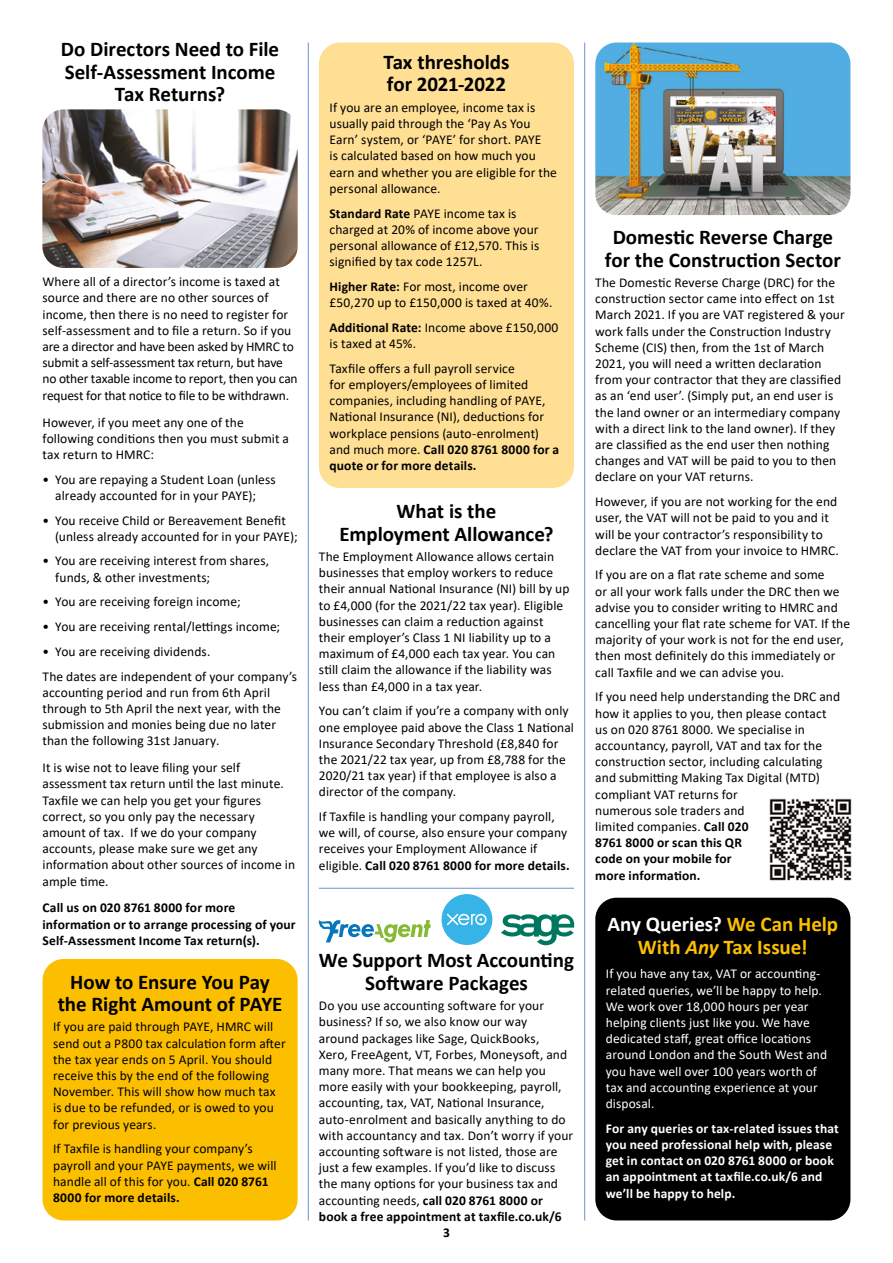
<style>
.page{position:relative;width:893px;height:1263px;background:#fff}
.page>*{position:absolute;margin:0;border:0;box-sizing:border-box;transform-origin:0 0}
.Heading_1{font:700 21px/22.5px "Calibri";color:#000;text-align:center}
.Heading_1-2{font:700 21px/22.5px "Calibri";color:#fcbf00;text-align:center}
.Body_Text{font:13.5px/16.2px "Calibri";letter-spacing:.005em;color:#000}
.Body_Text-2{font:13.5px/16.2px "Calibri";letter-spacing:.005em;color:#fff}
.NOTE_ONLY{font:700 13.5px/16.2px "Calibri";letter-spacing:.01em;color:#fff}
.Body_Text-3{font:700 13.5px/16.2px "Calibri";letter-spacing:.01em;color:#000}
.s1{font-weight:700}
.s2{color:#fff}
.s3{font-style:italic}
</style>
<div class="page">
<div style="left:43px;top:959px;width:255px;height:261px;background:#fcbf00;border-radius:21px"></div>
<div style="left:319px;top:43px;width:255px;height:445px;background:#ffdf94;border-radius:21px"></div>
<img style="left:595px;top:43px;width:255px;height:172px">
<img style="left:769px;top:798px;width:83px;height:83px">
<hr style="left:584px;top:43px;width:1px;height:1177px;background:#6695cf">
<hr style="left:308px;top:43px;width:1px;height:1177px;background:#6695cf">
<div style="left:595px;top:898px;width:255px;height:322px;background:#000;border-radius:21px"></div>
<hr style="left:319px;top:888px;width:255px;height:1px;background:#6695cf">
<div style="left:442px;top:894px;width:50px;height:51px;background:#36b4e8;border-radius:50%"></div>
<svg style="left:447px;top:913px;width:40px;height:12px"></svg>
<svg style="left:319px;top:920px;width:112px;height:22px"></svg>
<svg style="left:501px;top:914px;width:73px;height:31px"></svg>
<img style="left:42px;top:109px;width:256px;height:159px">
<p class="Heading_1" style="left:61px;top:38px;width:220px">Do Directors Need to File<br>Self-Assessment Income<br>Tax Returns?</p>
<p class="Body_Text" style="left:43px;top:273px;width:257px">Where all of a director’s income is taxed at source and there are no other sources of income, then there is no need to register for self-assessment and to file a return. So if you are a director and have been asked by HMRC to submit a self-assessment tax return, but have no other taxable income to report, then you can request for that notice to file to be withdrawn.</p>
<p class="Body_Text" style="left:43px;top:414px;width:248px">However, if you meet any one of the following conditions then you must submit a tax return to HMRC:</p>
<p class="Body_Text" style="left:43px;top:471px;width:235px;text-align:center">• You are repaying a Student Loan (unless already accounted for in your PAYE);</p>
<p class="Body_Text" style="left:55px;top:512px;width:244px;text-indent:-13px">• You receive Child or Bereavement Benefit (unless already accounted for in your PAYE);</p>
<p class="Body_Text" style="left:55px;top:552px;width:215px;text-indent:-13px">• You are receiving interest from shares, funds, &amp; other investments;</p>
<p class="Body_Text" style="left:43px;top:593px;width:200px">• You are receiving foreign income;</p>
<p class="Body_Text" style="left:43px;top:618px;width:239px">• You are receiving rental/lettings income;</p>
<p class="Body_Text" style="left:43px;top:643px;width:169px">• You are receiving dividends.</p>
<p class="Body_Text" style="left:43px;top:668px;width:256px">The dates are independent of your company’s accounting period and run from 6th April through to 5th April the next year, with the submission and monies being due no later than the following 31st January.</p>
<p class="Body_Text" style="left:43px;top:759px;width:254px">It is wise not to leave filing your self assessment tax return until the last minute.<br>Taxfile we can help you get your figures correct, so you only pay the necessary amount of tax. If we do your company accounts, please make sure we get any information about other sources of income in ample time.</p>
<p class="Body_Text-3" style="left:43px;top:900px;width:255px">Call us on 020 8761 8000 for more information or to arrange processing of your<br>Self-Assessment Income Tax return(s).</p>
<p class="Heading_1" style="left:58px;top:970px;width:226px">How to Ensure You Pay the Right Amount of PAYE</p>
<p class="Body_Text" style="left:53px;top:1018px;width:234px">If you are paid through PAYE, HMRC will send out a P800 tax calculation form after the tax year ends on 5 April. You should receive this by the end of the following November. This will show how much tax is due to be refunded, or is owed to you for previous years.</p>
<p class="Body_Text" style="left:53px;top:1140px;width:225px">If Taxfile is handling your company’s payroll and your PAYE payments, we will handle all of this for you. <span class="s1">Call 020 8761<br>8000 for more details.</span></p>
<p class="Heading_1" style="left:383px;top:50px;width:127px;text-align:left">Tax thresholds for 2021-2022</p>
<p class="Body_Text" style="left:330px;top:99px;width:229px">If you are an employee, income tax is usually paid through the ‘Pay As You Earn’ system, or ‘PAYE’ for short. PAYE<br>is calculated based on how much you earn and whether you are eligible for the personal allowance.</p>
<p class="Body_Text" style="left:330px;top:205px;width:211px"><span class="s1">Standard Rate</span> PAYE income tax is charged at 20% of income above your personal allowance of £12,570. This is signified by tax code 1257L.</p>
<p class="Body_Text" style="left:330px;top:278px;width:224px"><span class="s1">Higher Rate:</span> For most, income over £50,270 up to £150,000 is taxed at 40%.</p>
<p class="Body_Text" style="left:330px;top:319px;width:230px"><span class="s1">Additional Rate:</span> Income above £150,000 is taxed at 45%.</p>
<p class="Body_Text" style="left:330px;top:360px;width:231px">Taxfile offers a full payroll service<br>for employers/employees of limited companies, including handling of PAYE, National Insurance (NI), deductions for workplace pensions (auto-enrolment) and much more. <span class="s1">Call 020 8761 8000 for a quote or for more details.</span></p>
<p class="Heading_1" style="left:339px;top:500px;width:216px">What is the<br>Employment Allowance?</p>
<p class="Body_Text" style="left:319px;top:548px;width:252px">The Employment Allowance allows certain businesses that employ workers to reduce their annual National Insurance (NI) bill by up to £4,000 (for the 2021/22 tax year). Eligible businesses can claim a reduction against their employer’s Class 1 NI liability up to a maximum of £4,000 each tax year. You can still claim the allowance if the liability was less than £4,000 in a tax year.</p>
<p class="Body_Text" style="left:319px;top:702px;width:257px">You can’t claim if you’re a company with only one employee paid above the Class 1 National Insurance Secondary Threshold (£8,840 for the 2021/22 tax year, up from £8,788 for the 2020/21 tax year) if that employee is also a director of the company.</p>
<p class="Body_Text" style="left:319px;top:808px;width:252px">If Taxfile is handling your company payroll, we will, of course, also ensure your company receives your Employment Allowance if eligible. <span class="s1">Call 020 8761 8000 for more details.</span></p>
<p class="Heading_1" style="left:319px;top:949px;width:257px">We Support Most Accounting<br>Software Packages</p>
<p class="Body_Text" style="left:319px;top:997px;width:256px">Do you use accounting software for your business? If so, we also know our way<br>around packages like Sage, QuickBooks,<br>Xero, FreeAgent, VT, Forbes, Moneysoft, and many more. That means we can help you more easily with your bookkeeping, payroll, accounting, tax, VAT, National Insurance, auto-enrolment and basically anything to do with accountancy and tax. Don’t worry if your accounting software is not listed, those are just a few examples. If you’d like to discuss the many options for your business tax and accounting needs, <span class="s1">call 020 8761 8000 or book a free appointment at taxfile.co.uk/6</span></p>
<p class="Body_Text-3" style="left:443px;top:1224px;width:8px">3</p>
<p class="Heading_1" style="left:605px;top:226px;width:238px">Domestic Reverse Charge for the Construction Sector</p>
<p class="Body_Text" style="left:595px;top:274px;width:251px">The Domestic Reverse Charge (DRC) for the construction sector came into effect on 1st March 2021. If you are VAT registered &amp; your work falls under the Construction Industry Scheme (CIS) then, from the 1st of March 2021, you will need a written declaration from your contractor that they are classified as an ‘end user’. (Simply put, an end user is the land owner or an intermediary company with a direct link to the land owner). If they are classified as the end user then nothing changes and VAT will be paid to you to then declare on your VAT returns.</p>
<p class="Body_Text" style="left:595px;top:493px;width:245px">However, if you are not working for the end user, the VAT will not be paid to you and it will be your contractor’s responsibility to declare the VAT from your invoice to HMRC.</p>
<p class="Body_Text" style="left:595px;top:566px;width:256px">If you are on a flat rate scheme and some<br>or all your work falls under the DRC then we advise you to consider writing to HMRC and cancelling your flat rate scheme for VAT. If the majority of your work is not for the end user, then most definitely do this immediately or call Taxfile and we can advise you.</p>
<p class="Body_Text" style="left:595px;top:688px;width:246px">If you need help understanding the DRC and how it applies to you, then please contact us on 020 8761 8000. We specialise in accountancy, payroll, VAT and tax for the construction sector, including calculating and submitting Making Tax Digital (MTD) compliant VAT returns for<br>numerous sole traders and<br>limited companies. <span class="s1">Call 020<br>8761 8000 or scan this QR<br>code on your mobile for<br>more information.</span></p>
<p class="Heading_1-2" style="left:607px;top:913px;width:232px"><span class="s2">Any Queries?</span> We Can Help<br>With <span class="s3">Any</span> Tax Issue!</p>
<p class="Body_Text-2" style="left:606px;top:965px;width:223px">If you have any tax, VAT or accounting&shy;related queries, we’ll be happy to help.<br>We work over 18,000 hours per year helping clients just like you. We have dedicated staff, great office locations around London and the South West and you have well over 100 years worth of tax and accounting experience at your disposal.</p>
<p class="NOTE_ONLY" style="left:606px;top:1120px;width:234px">For any queries or tax-related issues that you need professional help with, please get in contact on 020 8761 8000 or book an appointment at taxfile.co.uk/6 and we’ll be happy to help.</p>
</div>
